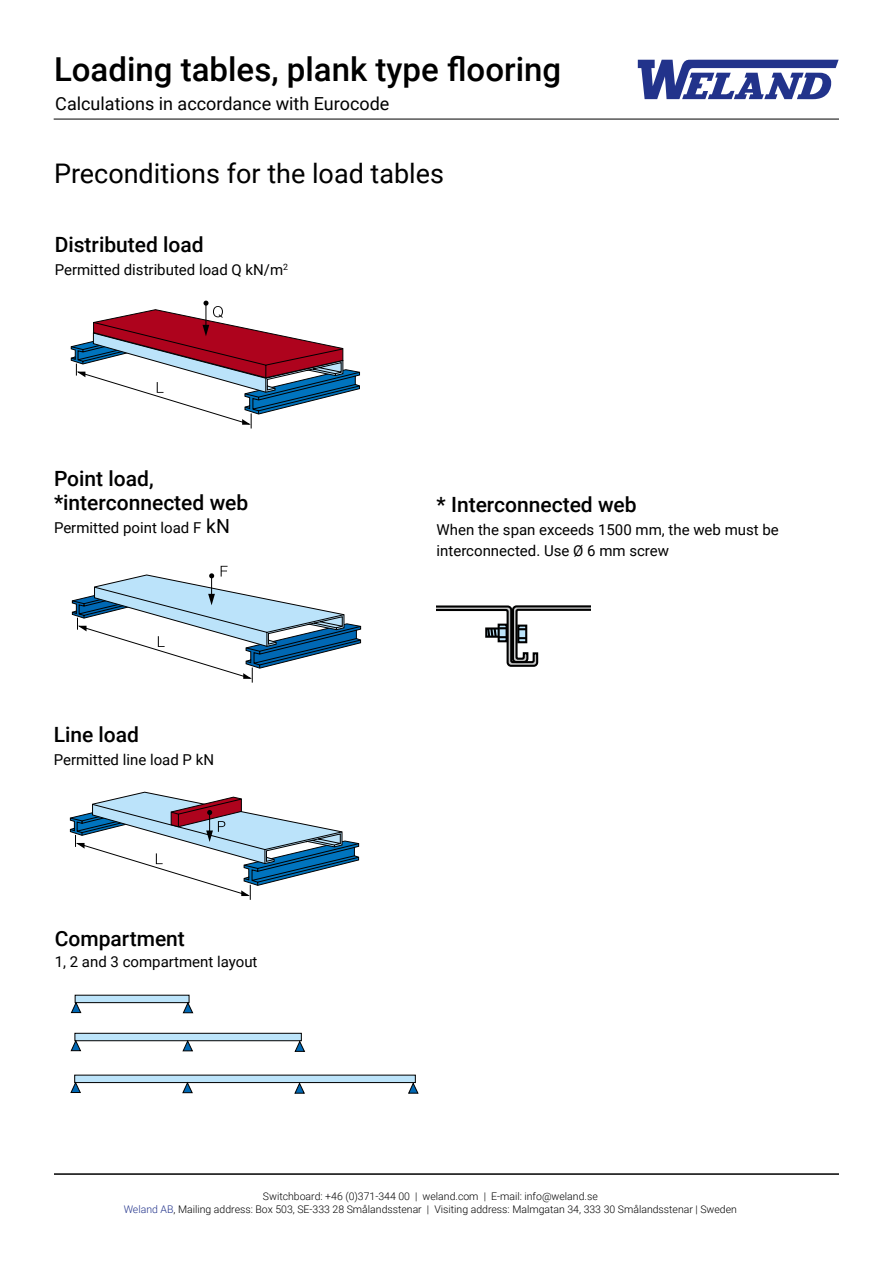
<style>
.page{position:relative;width:893px;height:1263px;background:#fff}
.page>*{position:absolute;margin:0;border:0;box-sizing:border-box;transform-origin:0 0}
.t1{font:500 33px "Roboto";color:#000}
.t2{font:27px "Roboto";color:#000}
.t3{font:500 21px/24px "Roboto";color:#000}
.t4{font:18px "Roboto";color:#000}
.t5{font:15px/21px "Roboto";color:#000}
.t6{font:300 10.5px/13.5px "Roboto";color:#000;text-align:center}
.s1{font-size:19.5px}
.s2{color:#22338b}
</style>
<div class="page">
<hr style="left:54px;top:119px;width:785px;height:1px;background:#000">
<svg style="left:638px;top:60px;width:201px;height:39px"></svg>
<hr style="left:54px;top:1173px;width:785px;height:2px;background:#000">
<div style="left:75px;top:995px;width:114px;height:8px;background:#bce4fa;border:1px solid #000"></div>
<svg style="left:71px;top:1002px;width:10px;height:11px"></svg>
<svg style="left:183px;top:1002px;width:10px;height:11px"></svg>
<div style="left:75px;top:1033px;width:227px;height:8px;background:#bce4fa;border:1px solid #000"></div>
<svg style="left:71px;top:1040px;width:10px;height:11px"></svg>
<svg style="left:182px;top:1040px;width:11px;height:11px"></svg>
<svg style="left:295px;top:1040px;width:10px;height:12px"></svg>
<div style="left:74px;top:1075px;width:342px;height:8px;background:#bce4fa;border:1px solid #000"></div>
<svg style="left:70px;top:1082px;width:11px;height:11px"></svg>
<svg style="left:182px;top:1082px;width:11px;height:11px"></svg>
<svg style="left:294px;top:1082px;width:11px;height:12px"></svg>
<svg style="left:408px;top:1082px;width:10px;height:12px"></svg>
<svg style="left:437px;top:605px;width:153px;height:62px"></svg>
<svg style="left:70px;top:791px;width:289px;height:109px"></svg>
<svg style="left:72px;top:566px;width:289px;height:117px"></svg>
<svg style="left:70px;top:301px;width:290px;height:128px"></svg>
<h1 class="t1" style="left:54px;top:46px;width:509px">Loading tables, plank type flooring</h1>
<h3 class="t4" style="left:55px;top:91px;width:336px">Calculations in accordance with Eurocode</h3>
<h2 class="t2" style="left:54px;top:154px;width:392px">Preconditions for the load tables</h2>
<h3 class="t3" style="left:55px;top:231px;width:150px">Distributed load</h3>
<h3 class="t5" style="left:55px;top:258px;width:235px">Permitted distributed load Q kN/m<sup>2</sup></h3>
<h3 class="t3" style="left:54px;top:465px;width:196px">Point load, *interconnected web</h3>
<h3 class="t5" style="left:54px;top:516px;width:178px">Permitted point load F <span class="s1">kN</span></h3>
<h3 class="t3" style="left:54px;top:722px;width:87px">Line load</h3>
<h3 class="t5" style="left:54px;top:749px;width:162px">Permitted line load P kN</h3>
<h3 class="t3" style="left:55px;top:926px;width:132px">Compartment</h3>
<h3 class="t5" style="left:55px;top:951px;width:204px">1, 2 and 3 compartment layout</h3>
<h3 class="t3" style="left:437px;top:492px;width:202px">* Interconnected web</h3>
<h3 class="t5" style="left:437px;top:519px;width:344px">When the span exceeds 1500 mm, the web must be interconnected. Use Ø 6 mm screw</h3>
<p class="t6" style="left:124px;top:1189px;width:615px">Switchboard: +46 (0)371-344 00 | weland.com | E-mail: info@weland.se<br><span class="s2">Weland AB</span>, Mailing address: Box 503, SE-333 28 Smålandsstenar | Visiting address: Malmgatan 34, 333 30 Smålandsstenar | Sweden</p>
</div>
